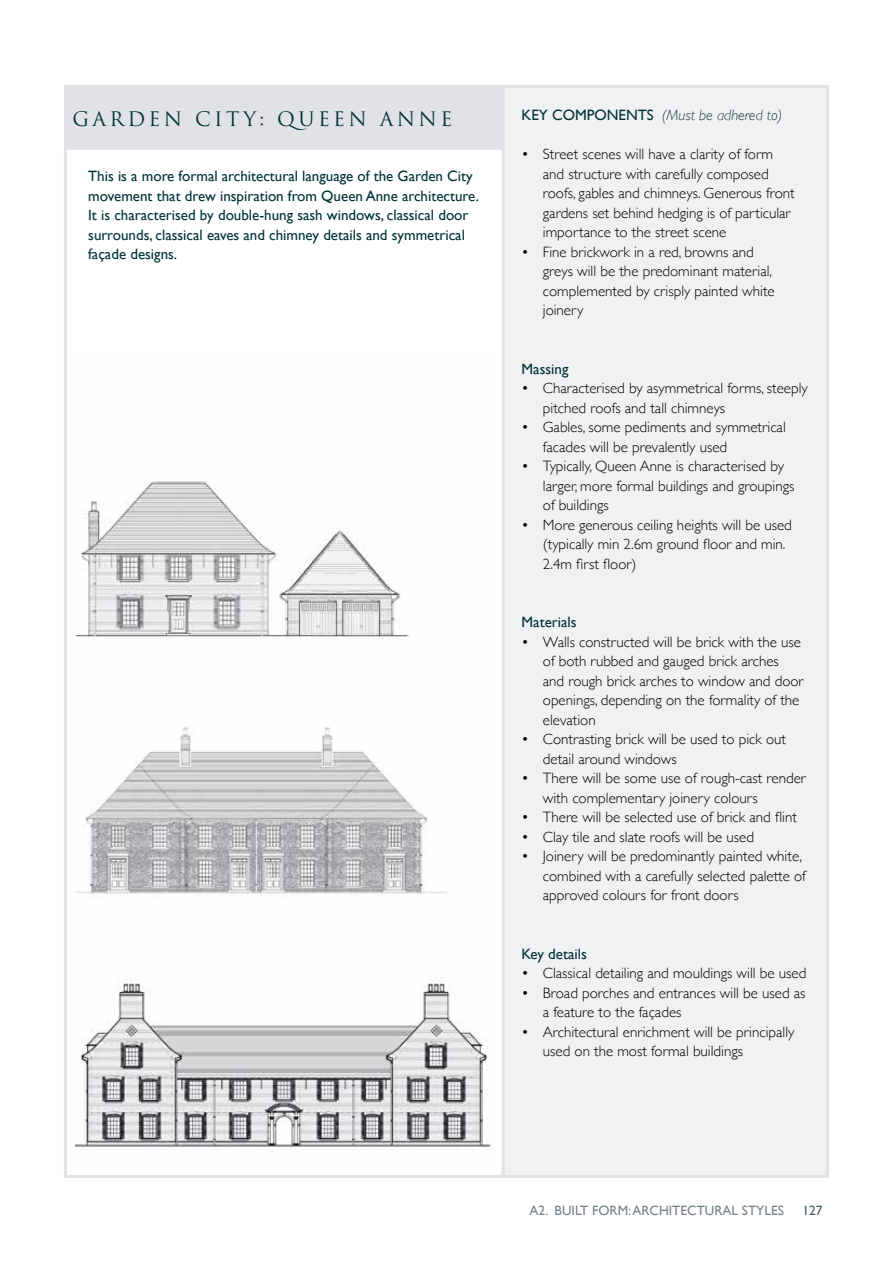
<style>
.page{position:relative;width:893px;height:1263px;background:#fff}
.page>*{position:absolute;margin:0;border:0;box-sizing:border-box;transform-origin:0 0}
.t1{font:19.5px "Trajan Pro";letter-spacing:.17em;color:#003237}
.t2{font:300 15px/19.5px "Gill Sans";color:#000}
.t3{font:15px/19.5px "Gill Sans";color:#003237}
.t4{font:italic 300 15px "Gill Sans";color:#253f45}
.t5{font:13.5px "Gill Sans";color:#748287}
.t6{font:13.5px "Gill Sans";color:#455d63}
.s1{font-weight:400;font-style:normal;color:#003237}
</style>
<div class="page">
<div style="left:64px;top:85px;width:470px;height:67px;background:#e0e2e5"></div>
<div style="left:65px;top:148px;width:446px;height:1028px;background:#fff"></div>
<div style="left:503px;top:87px;width:324px;height:1089px;background:#f0f1f2"></div>
<div style="left:502px;top:85px;width:327px;height:1093px;border:3px solid #e0e2e5"></div>
<img style="left:75px;top:481px;width:420px;height:669px">
<h1 class="t1" style="left:72px;top:107px;width:381px">GARDEN CITY: QUEEN ANNE</h1>
<p class="t3" style="left:88px;top:166px;width:392px">This is a more formal architectural language of the Garden City movement that drew inspiration from Queen Anne architecture.<br>It is characterised by double-hung sash windows, classical door surrounds, classical eaves and chimney details and symmetrical façade designs.</p>
<p class="t4" style="left:522px;top:107px;width:262px"><span class="s1">KEY COMPONENTS</span> (Must be adhered to)</p>
<p class="t2" style="left:543px;top:144px;width:253px;text-indent:-21px">• Street scenes will have a clarity of form and structure with carefully composed roofs, gables and chimneys. Generous front gardens set behind hedging is of particular importance to the street scene</p>
<p class="t2" style="left:543px;top:241px;width:233px;text-indent:-21px">• Fine brickwork in a red, browns and greys will be the predominant material, complemented by crisply painted white joinery</p>
<p class="t3" style="left:522px;top:359px;width:48px">Massing</p>
<p class="t2" style="left:543px;top:378px;width:266px;text-indent:-21px">• Characterised by asymmetrical forms, steeply pitched roofs and tall chimneys</p>
<p class="t2" style="left:543px;top:417px;width:244px;text-indent:-21px">• Gables, some pediments and symmetrical facades will be prevalently used</p>
<p class="t2" style="left:543px;top:456px;width:253px;text-indent:-21px">• Typically, Queen Anne is characterised by larger, more formal buildings and groupings of buildings</p>
<p class="t2" style="left:543px;top:514px;width:250px;text-indent:-21px">• More generous ceiling heights will be used (typically min 2.6m ground floor and min.<br>2.4m first floor)</p>
<p class="t3" style="left:522px;top:612px;width:56px">Materials</p>
<p class="t2" style="left:543px;top:631px;width:262px;text-indent:-21px">• Walls constructed will be brick with the use of both rubbed and gauged brick arches and rough brick arches to window and door openings, depending on the formality of the elevation</p>
<p class="t2" style="left:543px;top:729px;width:245px;text-indent:-21px">• Contrasting brick will be used to pick out detail around windows</p>
<p class="t2" style="left:543px;top:768px;width:264px;text-indent:-21px">• There will be some use of rough-cast render with complementary joinery colours</p>
<p class="t2" style="left:522px;top:807px;width:277px">• There will be selected use of brick and flint</p>
<p class="t2" style="left:522px;top:826px;width:234px">• Clay tile and slate roofs will be used</p>
<p class="t2" style="left:543px;top:846px;width:265px;text-indent:-21px">• Joinery will be predominantly painted white, combined with a carefully selected palette of approved colours for front doors</p>
<p class="t3" style="left:522px;top:944px;width:67px">Key details</p>
<p class="t2" style="left:522px;top:963px;width:286px">• Classical detailing and mouldings will be used</p>
<p class="t2" style="left:543px;top:982px;width:264px;text-indent:-21px">• Broad porches and entrances will be used as a feature to the façades</p>
<p class="t2" style="left:543px;top:1021px;width:253px;text-indent:-21px">• Architectural enrichment will be principally used on the most formal buildings</p>
<p class="t5" style="left:530px;top:1203px;width:256px">A2. BUILT FORM: ARCHITECTURAL STYLES</p>
<p class="t6" style="left:802px;top:1203px;width:22px">127</p>
</div>
